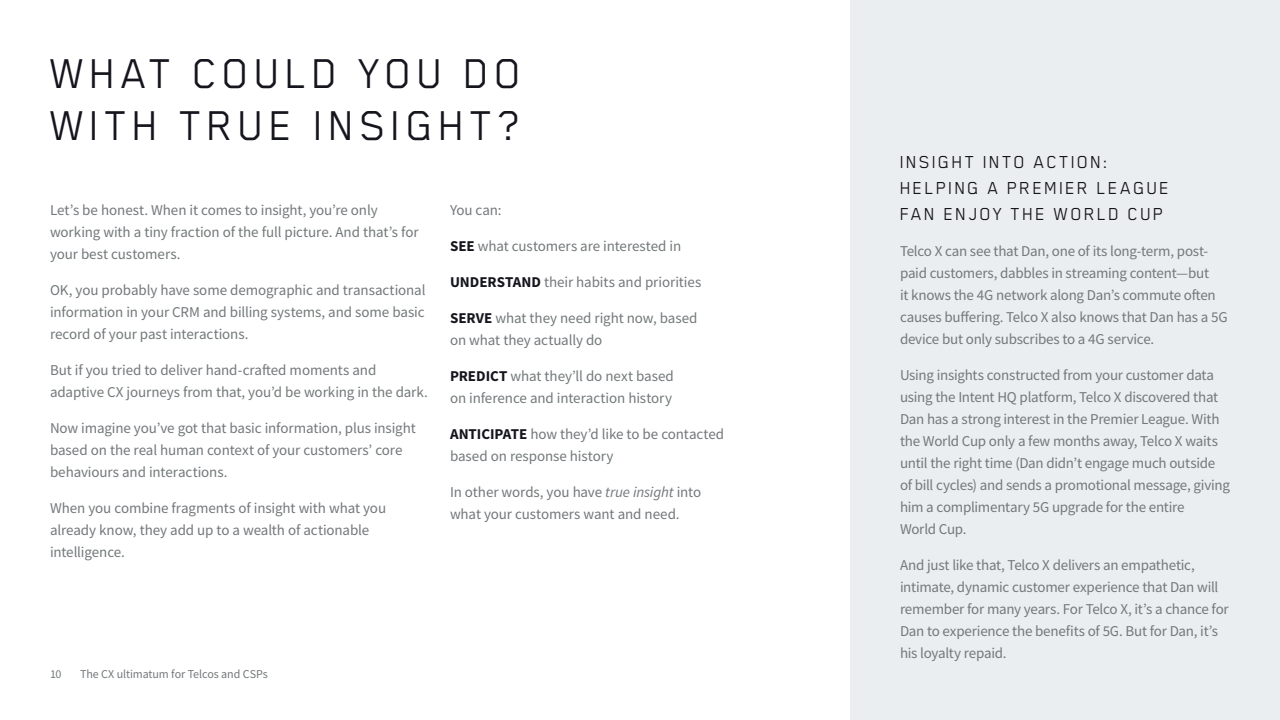
<style>
.page{position:relative;width:1280px;height:720px;background:#fff}
.page>*{position:absolute;margin:0;border:0;box-sizing:border-box;transform-origin:0 0}
.t1{font:48px/52px "Blender Pro";letter-spacing:.1em;color:#15151e}
.t2{font:20px/26px "Blender Pro";letter-spacing:.1em;color:#15151e}
.t3{font:15px/22px "Source Sans Pro";letter-spacing:-.01em;color:#73787a}
.t4{font:12px "Source Sans Pro";letter-spacing:-.005em;color:#73787a}
.s1{font-weight:700;color:#15151e}
.s2{font-style:italic}
</style>
<div class="page">
<div style="left:850px;top:0;width:430px;height:720px;background:#ebeef0"></div>
<h1 class="t1" style="left:50px;top:46px;width:473px">WHAT COULD YOU DO<br>WITH TRUE INSIGHT?</h1>
<p class="t3" style="left:50px;top:199px;width:370px">Let’s be honest. When it comes to insight, you’re only working with a tiny fraction of the full picture. And that’s for your best customers.</p>
<p class="t3" style="left:50px;top:279px;width:377px;text-align:justify">OK, you probably have some demographic and transactional information in your CRM and billing systems, and some basic record of your past interactions.</p>
<p class="t3" style="left:50px;top:359px;width:379px">But if you tried to deliver hand-crafted moments and adaptive CX journeys from that, you’d be working in the dark.</p>
<p class="t3" style="left:50px;top:417px;width:367px">Now imagine you’ve got that basic information, plus insight based on the real human context of your customers’ core behaviours and interactions.</p>
<p class="t3" style="left:50px;top:497px;width:338px">When you combine fragments of insight with what you already know, they add up to a wealth of actionable intelligence.</p>
<p class="t3" style="left:450px;top:199px;width:53px">You can:</p>
<p class="t3" style="left:450px;top:235px;width:233px"><span class="s1">SEE</span> what customers are interested in</p>
<p class="t3" style="left:450px;top:271px;width:253px"><span class="s1">UNDERSTAND</span> their habits and priorities</p>
<p class="t3" style="left:450px;top:307px;width:249px"><span class="s1">SERVE</span> what they need right now, based on what they actually do</p>
<p class="t3" style="left:450px;top:365px;width:225px"><span class="s1">PREDICT</span> what they’ll do next based on inference and interaction history</p>
<p class="t3" style="left:450px;top:423px;width:276px"><span class="s1">ANTICIPATE</span> how they’d like to be contacted based on response history</p>
<p class="t3" style="left:450px;top:481px;width:253px">In other words, you have <span class="s2">true insight</span> into what your customers want and need.</p>
<p class="t4" style="left:50px;top:667px;width:13px">10</p>
<p class="t4" style="left:80px;top:667px;width:189px">The CX ultimatum for Telcos and CSPs</p>
<h2 class="t2" style="left:900px;top:148px;width:271px">INSIGHT INTO ACTION:<br>HELPING A PREMIER LEAGUE<br>FAN ENJOY THE WORLD CUP</h2>
<p class="t3" style="left:900px;top:240px;width:329px">Telco X can see that Dan, one of its long-term, post&shy;paid customers, dabbles in streaming content—but<br>it knows the 4G network along Dan’s commute often causes buffering. Telco X also knows that Dan has a 5G device but only subscribes to a 4G service.</p>
<p class="t3" style="left:900px;top:364px;width:331px">Using insights constructed from your customer data using the Intent HQ platform, Telco X discovered that Dan has a strong interest in the Premier League. With the World Cup only a few months away, Telco X waits until the right time (Dan didn’t engage much outside of bill cycles) and sends a promotional message, giving him a complimentary 5G upgrade for the entire<br>World Cup.</p>
<p class="t3" style="left:900px;top:554px;width:330px">And just like that, Telco X delivers an empathetic, intimate, dynamic customer experience that Dan will remember for many years. For Telco X, it’s a chance for Dan to experience the benefits of 5G. But for Dan, it’s his loyalty repaid.</p>
</div>
